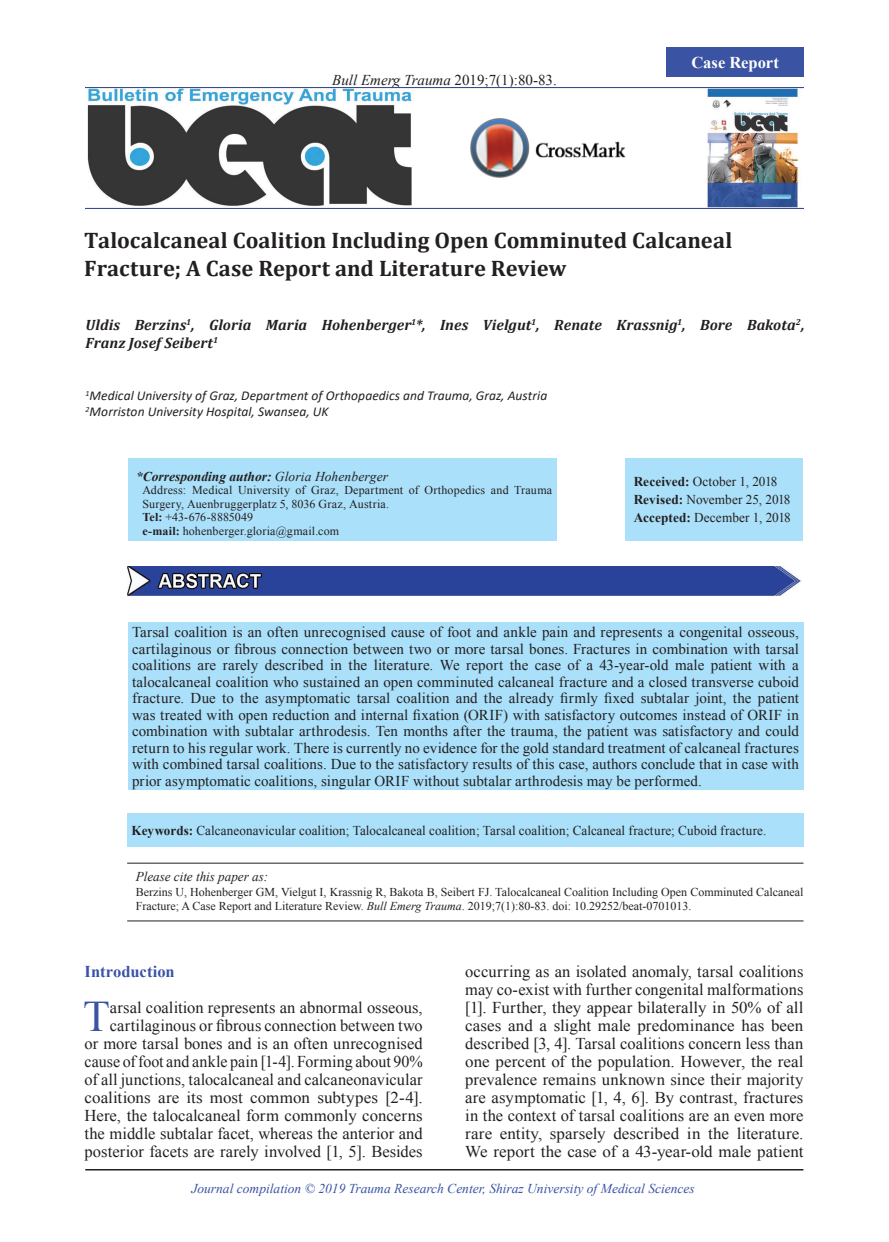
<style>
.page{position:relative;width:889px;height:1242px;background:#fff}
.page>*{position:absolute;margin:0;border:0;box-sizing:border-box;transform-origin:0 0}
.t1{font:43.65px "Times New Roman";color:#3a53a3}
.t2{font:700 22.5px/27px "Cambria";letter-spacing:.005em;color:#231f20}
.t3{font:16.5px/18px "Times New Roman";color:#231f20;text-align:right}
.t4{font:700 16.5px "Times New Roman";color:#3a53a3}
.t5{font:700 16.5px "Times New Roman";color:#fff}
.t6{font:15px/16.5px "Times New Roman";letter-spacing:.005em;color:#231f20;text-align:justify}
.t7{font:italic 700 15px/18px "Cambria";letter-spacing:.005em;color:#231f20}
.t8{font:13.5px/18px "Times New Roman";letter-spacing:.01em;color:#231f20}
.t9{font:italic 13.5px/16.2px "Calibri";letter-spacing:.005em;color:#231f20}
.t10{font:italic 13.5px "Times New Roman";color:#3a53a3}
.t11{font:italic 700 13.5px "Times New Roman";color:#231f20}
.t12{font:italic 13.5px "Times New Roman";color:#231f20}
.t13{font:12px/13.5px "Times New Roman";color:#231f20}
.s1{font-style:italic}
.s2{font-weight:400}
.s3{font-weight:700}
</style>
<div class="page">
<img style="left:85px;top:88px;width:719px;height:121px">
<div style="left:666px;top:48px;width:138px;height:29px;background:#3a53a3"></div>
<div style="left:128px;top:623px;width:675px;height:167px;background:#aae0f9"></div>
<hr style="left:127px;top:920px;width:676px;height:1px;background:#231f20">
<hr style="left:127px;top:863px;width:676px;height:1px;background:#231f20">
<div style="left:128px;top:458px;width:428px;height:82px;background:#aae0f9"></div>
<div style="left:625px;top:458px;width:178px;height:82px;background:#aae0f9"></div>
<img style="left:128px;top:566px;width:673px;height:31px">
<div style="left:127px;top:813px;width:676px;height:34px;background:#aae0f9"></div>
<hr style="left:85px;top:1169px;width:718px;height:1px;background:#231f20">
<img style="left:469px;top:119px;width:169px;height:61px">
<p class="t6" style="left:332px;top:72px;width:226px"><span class="s1">Bull Emerg Trauma</span> 2019;7(1):80-83.</p>
<p class="t5" style="left:691px;top:50px;width:89px">Case Report</p>
<h2 class="t2" style="left:84px;top:226px;width:649px">Talocalcaneal Coalition Including Open Comminuted Calcaneal<br>Fracture; A Case Report and Literature Review</h2>
<p class="t7" style="left:86px;top:315px;width:720px">Uldis Berzins<sup>1</sup>, Gloria Maria Hohenberger<sup>1</sup>*, Ines Vielgut<sup>1</sup>, Renate Krassnig<sup>1</sup>, Bore Bakota<sup>2</sup>,<br>Franz Josef Seibert<sup>1</sup></p>
<p class="t9" style="left:86px;top:387px;width:463px"><sup>1</sup>Medical University of Graz, Department of Orthopaedics and Trauma, Graz, Austria<br><sup>2</sup>Morriston University Hospital, Swansea, UK</p>
<p class="t11" style="left:136px;top:466px;width:253px">*Corresponding author: <span class="s2">Gloria Hohenberger</span></p>
<p class="t13" style="left:142px;top:483px;width:411px">Address: Medical University of Graz, Department of Orthopedics and Trauma Surgery, Auenbruggerplatz 5, 8036 Graz, Austria.<br><span class="s3">Tel:</span> +43-676-8885049<br><span class="s3">e-mail:</span> hohenberger.gloria@gmail.com</p>
<p class="t8" style="left:634px;top:472px;width:158px"><span class="s3">Received:</span> October 1, 2018<br><span class="s3">Revised:</span> November 25, 2018<br><span class="s3">Accepted:</span> December 1, 2018</p>
<p class="t6" style="left:132px;top:623px;width:668px">Tarsal coalition is an often unrecognised cause of foot and ankle pain and represents a congenital osseous, cartilaginous or fibrous connection between two or more tarsal bones. Fractures in combination with tarsal coalitions are rarely described in the literature. We report the case of a 43-year-old male patient with a talocalcaneal coalition who sustained an open comminuted calcaneal fracture and a closed transverse cuboid fracture. Due to the asymptomatic tarsal coalition and the already firmly fixed subtalar joint, the patient was treated with open reduction and internal fixation (ORIF) with satisfactory outcomes instead of ORIF in combination with subtalar arthrodesis. Ten months after the trauma, the patient was satisfactory and could return to his regular work. There is currently no evidence for the gold standard treatment of calcaneal fractures with combined tarsal coalitions. Due to the satisfactory results of this case, authors conclude that in case with prior asymptomatic coalitions, singular ORIF without subtalar arthrodesis may be performed.</p>
<p class="t8" style="left:132px;top:821px;width:636px"><span class="s3">Keywords:</span> Calcaneonavicular coalition; Talocalcaneal coalition; Tarsal coalition; Calcaneal fracture; Cuboid fracture.</p>
<p class="t12" style="left:136px;top:867px;width:134px">Please cite this paper as:</p>
<p class="t13" style="left:136px;top:884px;width:669px;line-height:14.4px">Berzins U, Hohenberger GM, Vielgut I, Krassnig R, Bakota B, Seibert FJ. Talocalcaneal Coalition Including Open Comminuted Calcaneal<br>Fracture; A Case Report and Literature Review. <span class="s1">Bull Emerg Trauma</span>. 2019;7(1):80-83. doi: 10.29252/beat-0701013.</p>
<p class="t4" style="left:85px;top:959px;width:92px">Introduction</p>
<h1 class="t1" style="left:83px;top:985px;width:28px">T</h1>
<p class="t3" style="left:85px;top:997px;width:340px">arsal coalition represents an abnormal osseous, cartilaginous or fibrous connection between two<br>or more tarsal bones and is an often unrecognised cause of foot and ankle pain [1-4]. Forming about 90% of all junctions, talocalcaneal and calcaneonavicular coalitions are its most common subtypes [2-4].<br>Here, the talocalcaneal form commonly concerns the middle subtalar facet, whereas the anterior and posterior facets are rarely involved [1, 5]. Besides</p>
<p class="t3" style="left:465px;top:962px;width:340px;text-align:justify">occurring as an isolated anomaly, tarsal coalitions may co-exist with further congenital malformations [1]. Further, they appear bilaterally in 50% of all cases and a slight male predominance has been described [3, 4]. Tarsal coalitions concern less than one percent of the population. However, the real prevalence remains unknown since their majority are asymptomatic [1, 4, 6]. By contrast, fractures in the context of tarsal coalitions are an even more rare entity, sparsely described in the literature.<br>We report the case of a 43-year-old male patient</p>
<p class="t10" style="left:191px;top:1179px;width:505px">Journal compilation © 2019 Trauma Research Center, Shiraz University of Medical Sciences</p>
</div>
